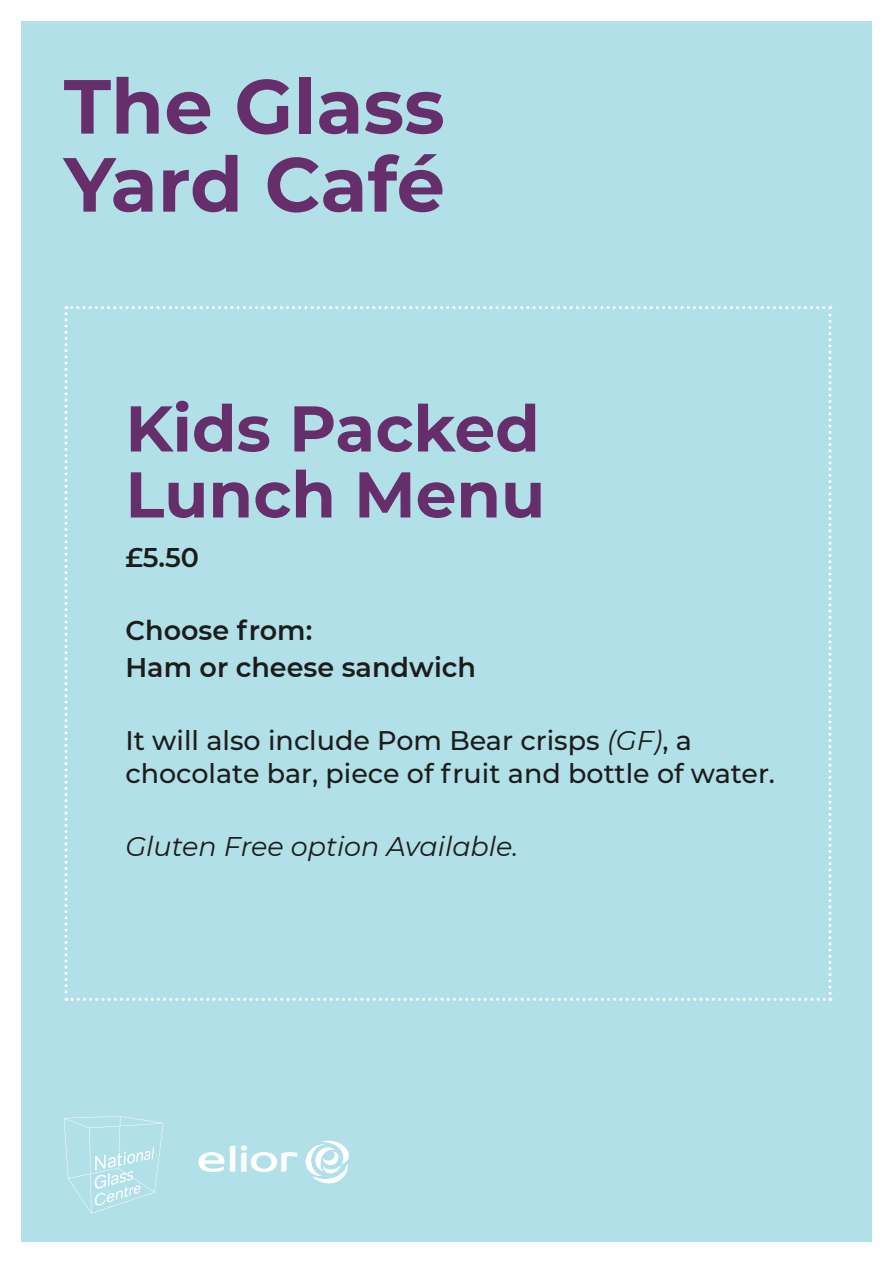
<style>
.page{position:relative;width:893px;height:1263px;background:#fff}
.page>*{position:absolute;margin:0;border:0;box-sizing:border-box;transform-origin:0 0}
.t1{font:700 76.5px/78px "Montserrat";color:#662f6c}
.t2{font:700 64.5px/66px "Montserrat";color:#662f6c}
.t3{font:500 27px/32.4px "Montserrat";color:#1c1c1b}
.t4{font:600 27px/36.6px "Montserrat";color:#1c1c1b}
.t5{font:italic 27px "Montserrat";color:#1c1c1b}
.s1{font-weight:400;font-style:italic}
</style>
<div class="page">
<div style="left:21px;top:21px;width:851px;height:1221px;background:#b2e0e8"></div>
<svg style="left:64px;top:1116px;width:99px;height:97px"></svg>
<svg style="left:198px;top:1152px;width:26px;height:20px"></svg>
<svg style="left:230px;top:1146px;width:5px;height:25px"></svg>
<svg style="left:241px;top:1145px;width:56px;height:27px"></svg>
<svg style="left:305px;top:1141px;width:44px;height:43px"></svg>
<svg style="left:65px;top:306px;width:766px;height:695px"></svg>
<h1 class="t1" style="left:64px;top:64px;width:383px">The Glass<br>Yard Café</h1>
<h2 class="t2" style="left:125px;top:392px;width:421px">Kids Packed<br>Lunch Menu</h2>
<p class="t4" style="left:125px;top:538px;width:75px">£5.50</p>
<p class="t4" style="left:125px;top:611px;width:352px">Choose from:<br>Ham or cheese sandwich</p>
<p class="t3" style="left:125px;top:723px;width:651px">It will also include Pom Bear crisps <span class="s1">(GF)</span>, a chocolate bar, piece of fruit and bottle of water.</p>
<p class="t5" style="left:125px;top:828px;width:394px">Gluten Free option Available.</p>
</div>
